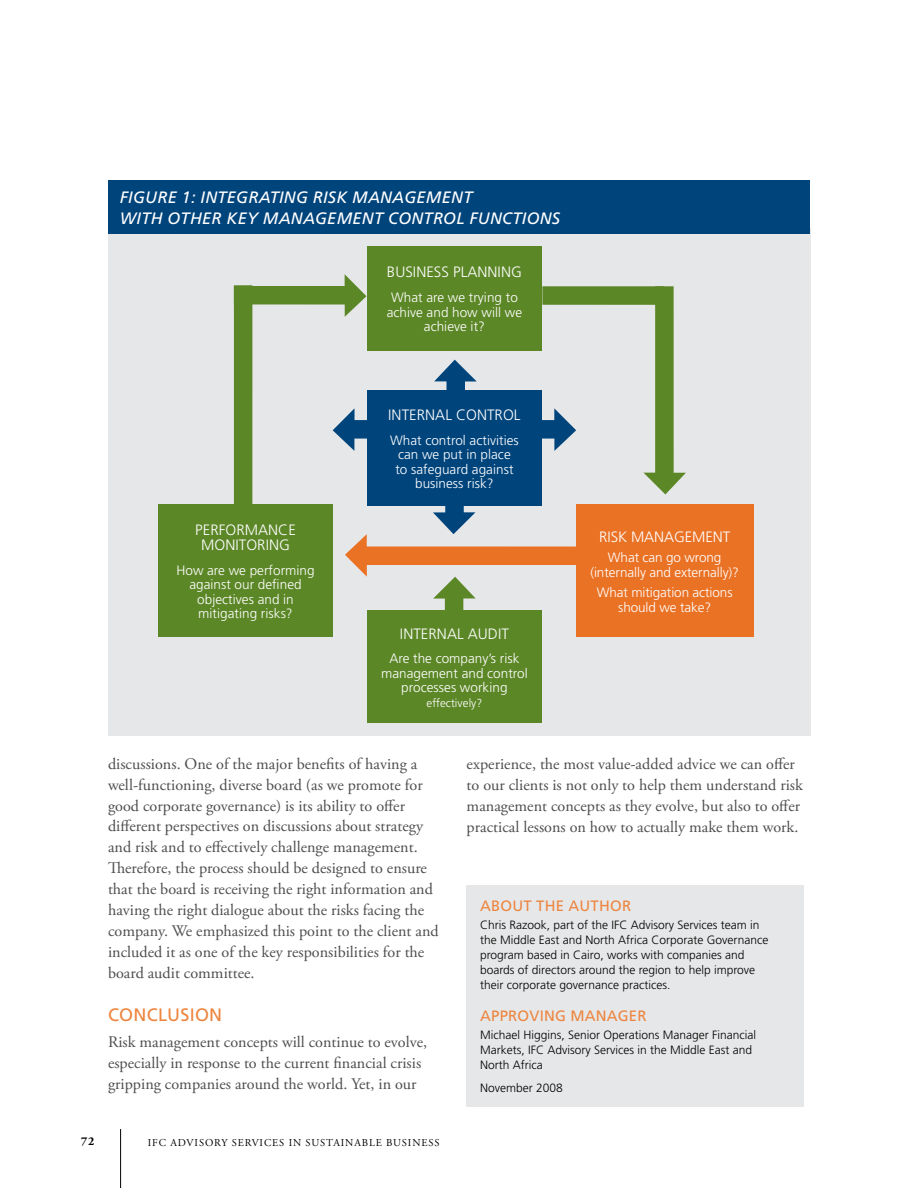
<style>
.page{position:relative;width:918px;height:1188px;background:#fff}
.page>*{position:absolute;margin:0;border:0;box-sizing:border-box;transform-origin:0 0}
.t1{font:18px "Frutiger";color:#ed853f}
.t2{font:italic 16.5px/21px "Frutiger";letter-spacing:.015em;color:#fff}
.t3{font:16.2px/21px "Adobe Garamond Pro";color:#4d4d4f}
.t4{font:300 15px/14.5px "Frutiger";letter-spacing:.005em;color:#fff;text-align:right}
.t5{font:15px "Frutiger";letter-spacing:.015em;color:#ed853f}
.t6{font:300 13.5px/14.5px "Frutiger";letter-spacing:.005em;color:#fff;text-align:center}
.t7{font:300 12px/15px "Frutiger";color:#000}
.t8{font:700 12px "Adobe Garamond Pro";color:#000}
.t9{font:300 11.55px "Frutiger";letter-spacing:.005em;color:#fff}
.t10{font:10.5px "Adobe Garamond Pro";letter-spacing:.27em;color:#000}
</style>
<div class="page">
<hr style="left:120px;top:1129px;width:1px;height:59px;background:#000">
<div style="left:108px;top:228px;width:702px;height:508px;background:#e6e7e8"></div>
<svg style="left:643px;top:286px;width:43px;height:208px"></svg>
<div style="left:234px;top:285px;width:18px;height:270px;background:#5c8727"></div>
<svg style="left:234px;top:274px;width:132px;height:43px"></svg>
<div style="left:542px;top:286px;width:122px;height:19px;background:#5c8727"></div>
<div style="left:158px;top:505px;width:175px;height:132px;background:#5c8727"></div>
<div style="left:367px;top:610px;width:175px;height:113px;background:#5c8727"></div>
<div style="left:367px;top:246px;width:175px;height:105px;background:#5c8727"></div>
<div style="left:576px;top:505px;width:177px;height:132px;background:#ea7225"></div>
<div style="left:367px;top:390px;width:175px;height:116px;background:#00447c"></div>
<svg style="left:345px;top:504px;width:249px;height:106px"></svg>
<svg style="left:434px;top:360px;width:43px;height:30px"></svg>
<svg style="left:542px;top:408px;width:34px;height:43px"></svg>
<svg style="left:333px;top:408px;width:34px;height:43px"></svg>
<div style="left:108px;top:180px;width:702px;height:54px;background:#00447c"></div>
<div style="left:467px;top:885px;width:337px;height:222px;background:#e6e7e8"></div>
<p class="t2" style="left:120px;top:187px;width:442px">FIGURE 1: INTEGRATING RISK MANAGEMENT<br>WITH OTHER KEY MANAGEMENT CONTROL FUNCTIONS</p>
<p class="t4" style="left:387px;top:265px;width:134px">Business Planning</p>
<p class="t6" style="left:387px;top:290px;width:137px">What are we trying to achive and how will we achieve it?</p>
<p class="t4" style="left:201px;top:523px;width:88px">nce<br>Monitoring</p>
<p class="t6" style="left:176px;top:563px;width:140px">How are we performing against our defined objectives and in mitigating risks?</p>
<p class="t4" style="left:195px;top:523px;width:53px">Performa</p>
<p class="t4" style="left:388px;top:408px;width:131px">Internal Control</p>
<p class="t6" style="left:390px;top:433px;width:130px">What control activities can we put in place<br>to safeguard against business risk?</p>
<p class="t4" style="left:400px;top:626px;width:104px">Internal Audit</p>
<p class="t6" style="left:381px;top:651px;width:148px">Are the company’s risk management and control processes working</p>
<p class="t9" style="left:427px;top:696px;width:57px">effectively?</p>
<p class="t4" style="left:599px;top:529px;width:76px">Risk Manageme</p>
<p class="t4" style="left:713px;top:529px;width:16px">nt</p>
<p class="t6" style="left:590px;top:550px;width:150px">What can go wrong (internally and externally)?</p>
<p class="t6" style="left:597px;top:585px;width:137px">What mitigation actions should we take?</p>
<p class="t3" style="left:108px;top:753px;width:332px">discussions. One of the major benefits of having a well-functioning, diverse board (as we promote for good corporate governance) is its ability to offer different perspectives on discussions about strategy and risk and to effectively challenge management.<br>Therefore, the process should be designed to ensure that the board is receiving the right information and having the right dialogue about the risks facing the company. We emphasized this point to the client and included it as one of the key responsibilities for the board audit committee.</p>
<p class="t1" style="left:108px;top:1004px;width:24px">CONCLUSION</p>
<p class="t3" style="left:108px;top:1032px;width:321px">Risk management concepts will continue to evolve, especially in response to the current financial crisis gripping companies around the world. Yet, in our</p>
<p class="t8" style="left:81px;top:1135px;width:15px">72</p>
<p class="t10" style="left:148px;top:1136px;width:54px">IFC Adviso</p>
<p class="t10" style="left:214px;top:1136px;width:53px">ry Services</p>
<p class="t10" style="left:289px;top:1136px;width:53px">in Sustainable</p>
<p class="t10" style="left:386px;top:1136px;width:15px">Business</p>
<p class="t3" style="left:467px;top:754px;width:338px">experience, the most value-added advice we can offer to our clients is not only to help them understand risk management concepts as they evolve, but also to offer practical lessons on how to actually make them work.</p>
<p class="t5" style="left:480px;top:897px;width:22px">ABOUT</p>
<p class="t5" style="left:536px;top:897px;width:97px">THE AUTHOR</p>
<p class="t7" style="left:480px;top:917px;width:290px">Chris Razook, part of the IFC Advisory Services team in the Middle East and North Africa Corporate Governance program based in Cairo, works with companies and boards of directors around the region to help improve their corporate governance practices.</p>
<p class="t5" style="left:480px;top:1007px;width:48px">APPROVIN</p>
<p class="t5" style="left:555px;top:1007px;width:28px">G MANA</p>
<p class="t5" style="left:618px;top:1007px;width:30px">GER</p>
<p class="t7" style="left:480px;top:1027px;width:278px">Michael Higgins, Senior Operations Manager Financial<br>Markets, IFC Advisory Services in the Middle East and<br>North Africa</p>
<p class="t7" style="left:480px;top:1080px;width:84px">November 2008</p>
</div>
